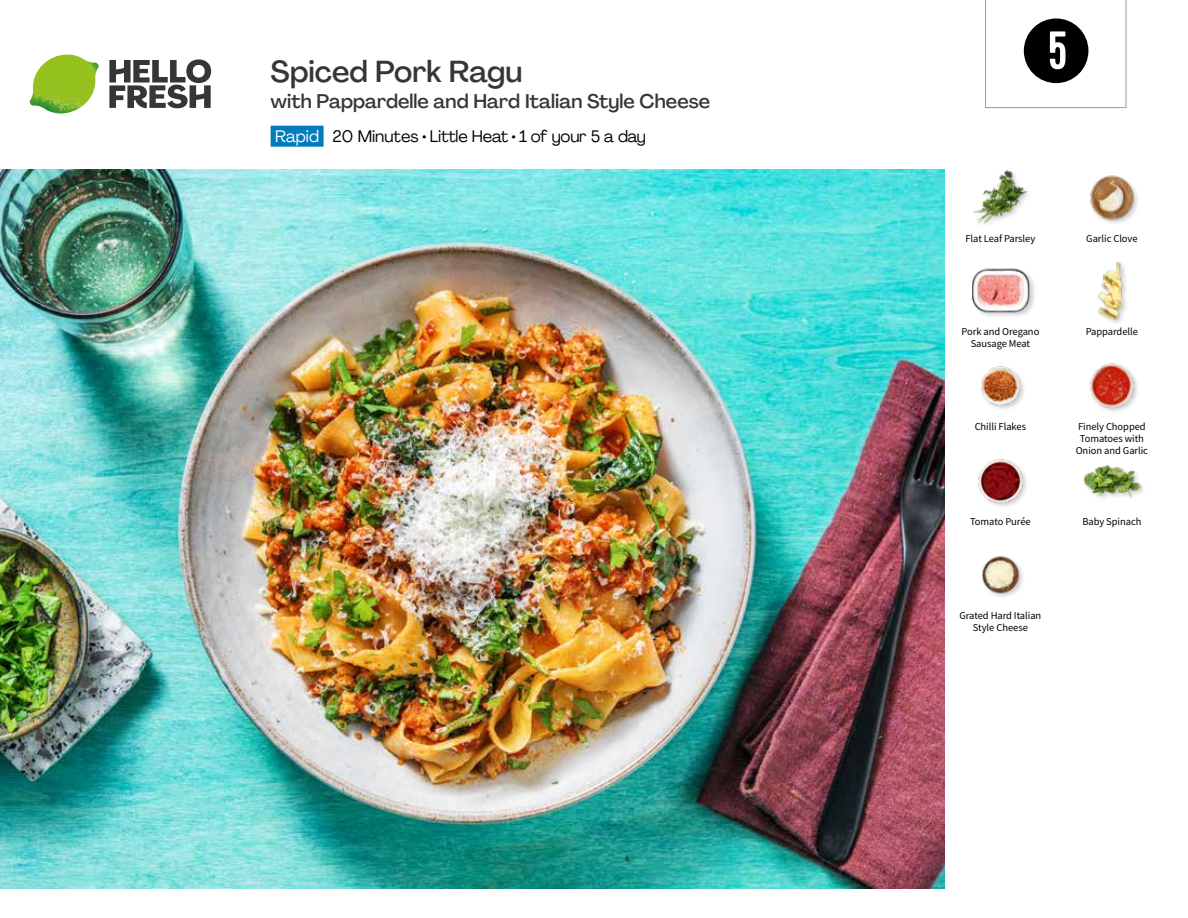
<style>
.page{position:relative;width:1188px;height:918px;background:#fff}
.page>*{position:absolute;margin:0;border:0;box-sizing:border-box;transform-origin:0 0}
.t1{font:54px "Kapra";color:#fff}
.t2{font:500 30px "Agrandir";letter-spacing:-.005em;color:#373636}
.t3{font:500 19.5px "Agrandir";color:#373636}
.t4{font:16.5px "Agrandir";letter-spacing:-.01em;color:#000}
.t5{font:10.5px/12px "Source Sans Pro";letter-spacing:-.005em;color:#000;text-align:center}
.s1{color:#fff}
</style>
<div class="page">
<svg style="left:109px;top:59px;width:102px;height:49px"></svg>
<img style="left:30px;top:55px;width:69px;height:59px">
<div style="left:271px;top:126px;width:53px;height:21px;background:#007bbb"></div>
<img style="left:0;top:170px;width:945px;height:718px">
<img style="left:981px;top:556px;width:42px;height:41px">
<img style="left:981px;top:366px;width:43px;height:43px">
<img style="left:978px;top:459px;width:49px;height:48px">
<div style="left:1083px;top:463px;width:64px;height:41px;background:#000;opacity:.2"></div>
<img style="left:1083px;top:463px;width:58px;height:41px">
<img style="left:1090px;top:363px;width:48px;height:49px">
<img style="left:973px;top:170px;width:55px;height:54px">
<div style="left:972px;top:268px;width:65px;height:51px;background:#000;opacity:.2"></div>
<img style="left:972px;top:268px;width:58px;height:51px">
<div style="left:1097px;top:261px;width:32px;height:65px;background:#000;opacity:.2"></div>
<img style="left:1097px;top:262px;width:32px;height:57px">
<img style="left:1090px;top:175px;width:48px;height:49px">
<svg style="left:985px;top:0;width:141px;height:108px"></svg>
<h2 class="t2" style="left:271px;top:53px;width:254px">Spiced Pork Ragu</h2>
<h3 class="t3" style="left:271px;top:89px;width:441px">with Pappardelle and Hard Italian Style Cheese</h3>
<h3 class="t4" style="left:275px;top:126px;width:373px"><span class="s1">Rapid</span> 20 Minutes • Little Heat • 1 of your 5 a day</h3>
<h1 class="t1" style="left:1048px;top:19px;width:20px">5</h1>
<p class="t5" style="left:966px;top:232px;width:71px">Flat Leaf Parsley</p>
<p class="t5" style="left:1086px;top:232px;width:53px">Garlic Clove</p>
<p class="t5" style="left:961px;top:325px;width:79px">Pork and Oregano</p>
<p class="t5" style="left:1086px;top:325px;width:54px">Pappardelle</p>
<p class="t5" style="left:971px;top:337px;width:61px">Sausage Meat</p>
<p class="t5" style="left:975px;top:420px;width:53px">Chilli Flakes</p>
<p class="t5" style="left:1076px;top:420px;width:74px">Finely Chopped<br>Tomatoes with<br>Onion and Garlic</p>
<p class="t5" style="left:970px;top:515px;width:62px">Tomato Purée</p>
<p class="t5" style="left:1082px;top:515px;width:61px">Baby Spinach</p>
<p class="t5" style="left:960px;top:610px;width:83px">Grated Hard Italian<br>Style Cheese</p>
</div>
